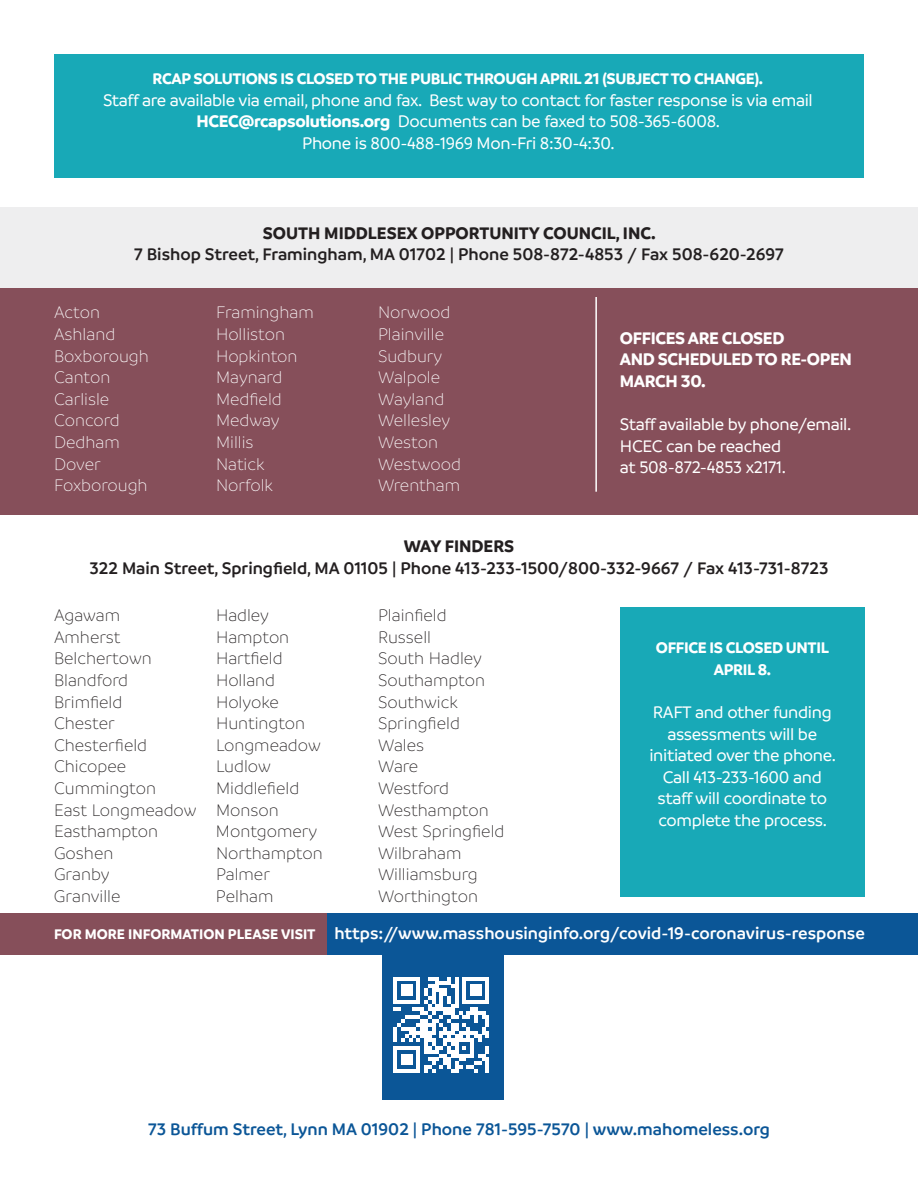
<style>
.page{position:relative;width:918px;height:1188px;background:#fff}
.page>*{position:absolute;margin:0;border:0;box-sizing:border-box;transform-origin:0 0}
.t1{font:300 18px "Branding";color:#231f20}
.t2{font:500 18px/21.6px "Branding";letter-spacing:-.02em;color:#fff;text-align:center}
.t3{font:300 18px "Branding";color:#fff}
.t4{font:600 18px "Branding";color:#231f20}
.t5{font:600 18px "Branding";color:#fff}
.t6{font:600 18px "Branding";color:#0b5697}
.t7{font:700 18px "Branding";color:#231f20}
.t8{font:700 18px/21.6px "Branding";letter-spacing:-.02em;color:#fff}
.t9{font:700 16.5px/21.6px "Branding";letter-spacing:-.02em;color:#fff;text-align:center}
.s1{font-weight:700}
.s2{font-weight:700;font-size:15px}
</style>
<div class="page">
<div style="left:0;top:914px;width:918px;height:41px;background:#0b5697"></div>
<div style="left:0;top:914px;width:326px;height:41px;background:#864f5a"></div>
<div style="left:620px;top:607px;width:244px;height:290px;background:#18a9b7"></div>
<div style="left:0;top:282px;width:918px;height:233px;background:#864f5a"></div>
<div style="left:54px;top:54px;width:810px;height:123px;background:#18a9b7"></div>
<div style="left:0;top:207px;width:918px;height:80px;background:#eeeeef"></div>
<hr style="left:595px;top:297px;width:2px;height:195px;background:#fff">
<div style="left:382px;top:955px;width:121px;height:144px;background:#0b5697"></div>
<svg style="left:393px;top:977px;width:96px;height:96px"></svg>
<p class="t9" style="left:153px;top:68px;width:612px">RCAP SOLUTIONS IS CLOSED TO THE PUBLIC THROUGH APRIL 21 (SUBJECT TO CHANGE).</p>
<p class="t2" style="left:103px;top:89px;width:711px">Staff are available via email, phone and fax. Best way to contact for faster response is via email<br><span class="s1">HCEC@rcapsolutions.org</span> Documents can be faxed to 508-365-6008.<br>Phone is 800-488-1969 Mon-Fri 8:30-4:30.</p>
<p class="t7" style="left:263px;top:223px;width:394px">SOUTH MIDDLESEX OPPORTUNITY COUNCIL, INC.</p>
<p class="t4" style="left:134px;top:245px;width:651px">7 Bishop Street, Framingham, MA 01702 | Phone 508-872-4853 / Fax 508-620-2697</p>
<p class="t3" style="left:54px;top:303px;width:48px">Acton</p>
<p class="t3" style="left:216px;top:303px;width:99px">Framingham</p>
<p class="t3" style="left:378px;top:303px;width:74px">Norwood</p>
<p class="t3" style="left:54px;top:325px;width:63px">Ashland</p>
<p class="t3" style="left:216px;top:325px;width:71px">Holliston</p>
<p class="t3" style="left:378px;top:325px;width:68px">Plainville</p>
<p class="t3" style="left:54px;top:347px;width:96px">Boxborough</p>
<p class="t3" style="left:216px;top:347px;width:83px">Hopkinton</p>
<p class="t3" style="left:378px;top:347px;width:66px">Sudbury</p>
<p class="t3" style="left:54px;top:368px;width:58px">Canton</p>
<p class="t3" style="left:216px;top:368px;width:68px">Maynard</p>
<p class="t3" style="left:378px;top:368px;width:64px">Walpole</p>
<p class="t3" style="left:54px;top:390px;width:57px">Carlisle</p>
<p class="t3" style="left:216px;top:390px;width:67px">Medfield</p>
<p class="t3" style="left:378px;top:390px;width:68px">Wayland</p>
<p class="t3" style="left:54px;top:411px;width:67px">Concord</p>
<p class="t3" style="left:216px;top:411px;width:65px">Medway</p>
<p class="t3" style="left:378px;top:411px;width:74px">Wellesley</p>
<p class="t3" style="left:54px;top:433px;width:67px">Dedham</p>
<p class="t3" style="left:216px;top:433px;width:39px">Millis</p>
<p class="t3" style="left:378px;top:433px;width:62px">Weston</p>
<p class="t3" style="left:54px;top:455px;width:48px">Dover</p>
<p class="t3" style="left:216px;top:455px;width:50px">Natick</p>
<p class="t3" style="left:378px;top:455px;width:84px">Westwood</p>
<p class="t3" style="left:54px;top:476px;width:95px">Foxborough</p>
<p class="t3" style="left:216px;top:476px;width:58px">Norfolk</p>
<p class="t3" style="left:378px;top:476px;width:84px">Wrentham</p>
<p class="t8" style="left:620px;top:327px;width:233px">OFFICES ARE CLOSED<br>AND SCHEDULED TO RE-OPEN<br>MARCH 30.</p>
<p class="t2" style="left:620px;top:413px;width:233px;text-align:left">Staff available by phone/email.<br>HCEC can be reached<br>at 508-872-4853 x2171.</p>
<p class="t7" style="left:404px;top:536px;width:112px">WAY FINDERS</p>
<p class="t4" style="left:90px;top:558px;width:740px">322 Main Street, Springfield, MA 01105 | Phone 413-233-1500/800-332-9667 / Fax 413-731-8723</p>
<p class="t1" style="left:54px;top:606px;width:68px">Agawam</p>
<p class="t1" style="left:216px;top:606px;width:55px">Hadley</p>
<p class="t1" style="left:378px;top:606px;width:70px">Plainfield</p>
<p class="t1" style="left:54px;top:628px;width:68px">Amherst</p>
<p class="t1" style="left:216px;top:628px;width:75px">Hampton</p>
<p class="t1" style="left:378px;top:628px;width:55px">Russell</p>
<p class="t1" style="left:54px;top:649px;width:99px">Belchertown</p>
<p class="t1" style="left:216px;top:649px;width:68px">Hartfield</p>
<p class="t1" style="left:378px;top:649px;width:105px">South Hadley</p>
<p class="t1" style="left:54px;top:671px;width:76px">Blandford</p>
<p class="t1" style="left:216px;top:671px;width:61px">Holland</p>
<p class="t1" style="left:378px;top:671px;width:109px">Southampton</p>
<p class="t1" style="left:54px;top:693px;width:70px">Brimfield</p>
<p class="t1" style="left:216px;top:693px;width:64px">Holyoke</p>
<p class="t1" style="left:378px;top:693px;width:81px">Southwick</p>
<p class="t1" style="left:54px;top:714px;width:62px">Chester</p>
<p class="t1" style="left:216px;top:714px;width:91px">Huntington</p>
<p class="t1" style="left:378px;top:714px;width:83px">Springfield</p>
<p class="t1" style="left:54px;top:736px;width:95px">Chesterfield</p>
<p class="t1" style="left:216px;top:736px;width:106px">Longmeadow</p>
<p class="t1" style="left:378px;top:736px;width:48px">Wales</p>
<p class="t1" style="left:54px;top:757px;width:74px">Chicopee</p>
<p class="t1" style="left:216px;top:757px;width:56px">Ludlow</p>
<p class="t1" style="left:378px;top:757px;width:42px">Ware</p>
<p class="t1" style="left:54px;top:779px;width:104px">Cummington</p>
<p class="t1" style="left:216px;top:779px;width:85px">Middlefield</p>
<p class="t1" style="left:378px;top:779px;width:73px">Westford</p>
<p class="t1" style="left:54px;top:801px;width:226px">East Longmeadow Monson</p>
<p class="t1" style="left:378px;top:801px;width:112px">Westhampton</p>
<p class="t1" style="left:54px;top:822px;width:106px">Easthampton</p>
<p class="t1" style="left:216px;top:822px;width:103px">Montgomery</p>
<p class="t1" style="left:378px;top:822px;width:128px">West Springfield</p>
<p class="t1" style="left:54px;top:844px;width:61px">Goshen</p>
<p class="t1" style="left:216px;top:844px;width:108px">Northampton</p>
<p class="t1" style="left:378px;top:844px;width:85px">Wilbraham</p>
<p class="t1" style="left:54px;top:865px;width:57px">Granby</p>
<p class="t1" style="left:216px;top:865px;width:56px">Palmer</p>
<p class="t1" style="left:378px;top:865px;width:101px">Williamsburg</p>
<p class="t1" style="left:54px;top:887px;width:68px">Granville</p>
<p class="t1" style="left:216px;top:887px;width:59px">Pelham</p>
<p class="t1" style="left:378px;top:887px;width:102px">Worthington</p>
<p class="t9" style="left:656px;top:637px;width:175px">OFFICE IS CLOSED UNTIL<br>APRIL 8.</p>
<p class="t2" style="left:649px;top:701px;width:188px">RAFT and other funding assessments will be initiated over the phone.<br>Call 413-233-1600 and staff will coordinate to complete the process.</p>
<p class="t5" style="left:54px;top:923px;width:812px"><span class="s2">FOR MORE INFORMATION PLEASE VISIT</span> https://www.masshousinginfo.org/covid-19-coronavirus-response</p>
<p class="t6" style="left:148px;top:1120px;width:623px">73 Buffum Street, Lynn MA 01902 | Phone 781-595-7570 | www.mahomeless.org</p>
</div>
